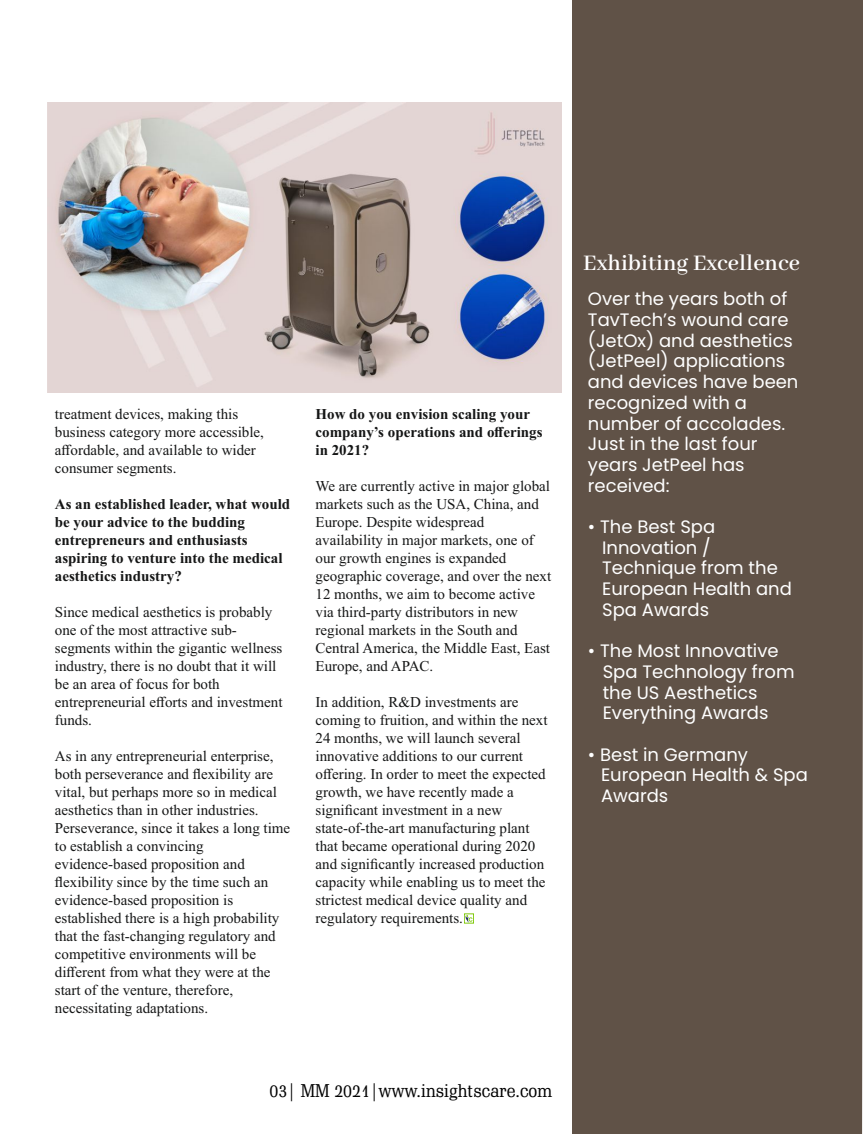
<style>
.page{position:relative;width:864px;height:1134px;background:#fff}
.page>*{position:absolute;margin:0;border:0;box-sizing:border-box;transform-origin:0 0}
.t1{font:600 24.45px "Abhaya Libre";color:#fff}
.t2{font:18px/20.7px "Poppins";color:#fff}
.t3{font:18px "Schadow BT";color:#000}
.t4{font:15px/18px "Times New Roman";color:#151616}
.t5{font:700 15px/18px "Times New Roman";color:#151616}
</style>
<div class="page">
<div style="left:572px;top:0;width:290px;height:1134px;background:#605247"></div>
<img style="left:48px;top:103px;width:514px;height:289px">
<svg style="left:464px;top:914px;width:10px;height:9px"></svg>
<p class="t4" style="left:55px;top:407px;width:211px">treatment devices, making this business category more accessible, affordable, and available to wider consumer segments.</p>
<p class="t5" style="left:55px;top:497px;width:237px">As an established leader, what would be your advice to the budding entrepreneurs and enthusiasts aspiring to venture into the medical aesthetics industry?</p>
<p class="t4" style="left:55px;top:605px;width:229px">Since medical aesthetics is probably one of the most attractive sub&shy;segments within the gigantic wellness industry, there is no doubt that it will be an area of focus for both entrepreneurial efforts and investment funds.</p>
<p class="t4" style="left:55px;top:749px;width:237px">As in any entrepreneurial enterprise, both perseverance and flexibility are vital, but perhaps more so in medical aesthetics than in other industries.<br>Perseverance, since it takes a long time to establish a convincing evidence-based proposition and flexibility since by the time such an evidence-based proposition is established there is a high probability that the fast-changing regulatory and competitive environments will be different from what they were at the start of the venture, therefore, necessitating adaptations.</p>
<p class="t5" style="left:316px;top:407px;width:228px">How do you envision scaling your company’s operations and offerings in 2021?</p>
<p class="t4" style="left:316px;top:479px;width:237px">We are currently active in major global markets such as the USA, China, and Europe. Despite widespread availability in major markets, one of our growth engines is expanded geographic coverage, and over the next 12 months, we aim to become active via third-party distributors in new regional markets in the South and Central America, the Middle East, East Europe, and APAC.</p>
<p class="t4" style="left:316px;top:695px;width:234px">In addition, R&amp;D investments are coming to fruition, and within the next 24 months, we will launch several innovative additions to our current offering. In order to meet the expected growth, we have recently made a significant investment in a new state-of-the-art manufacturing plant that became operational during 2020 and significantly increased production capacity while enabling us to meet the strictest medical device quality and regulatory requirements.</p>
<p class="t3" style="left:269px;top:1083px;width:284px">03| MM 2021|www.insightscare.com</p>
<h1 class="t1" style="left:583px;top:250px;width:218px">Exhibiting Excellence</h1>
<p class="t2" style="left:588px;top:289px;width:212px">Over the years both of<br>TavTech’s wound care (JetOx) and aesthetics (JetPeel) applications and devices have been recognized with a number of accolades.<br>Just in the last four years JetPeel has received:</p>
<p class="t2" style="left:602px;top:516px;width:191px;text-indent:-14px">• The Best Spa<br>Innovation /<br>Technique from the<br>European Health and<br>Spa Awards</p>
<p class="t2" style="left:603px;top:641px;width:193px;text-indent:-15px">• The Most Innovative<br>Spa Technology from the US Aesthetics<br>Everything Awards</p>
<p class="t2" style="left:601px;top:744px;width:208px;text-indent:-13px">• Best in Germany<br>European Health &amp; Spa<br>Awards</p>
</div>
